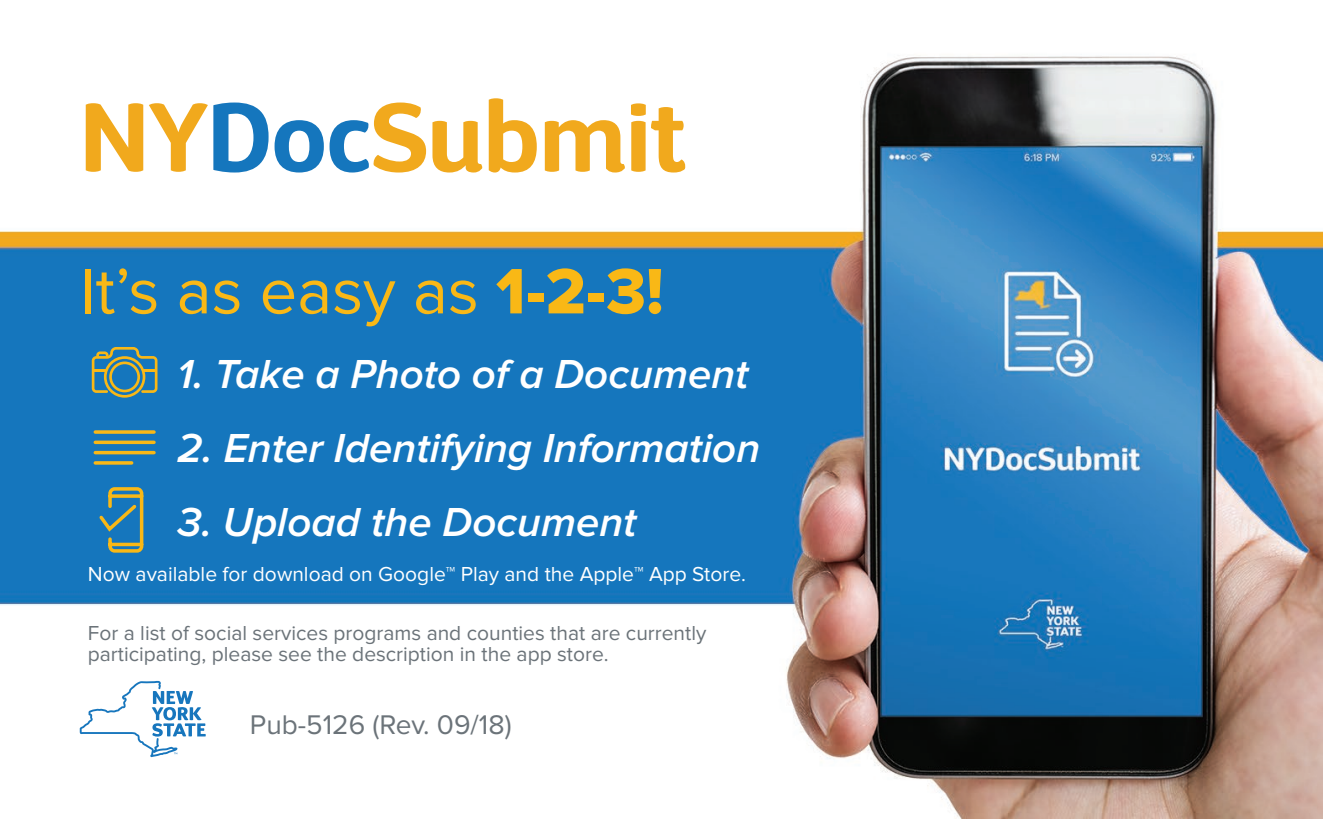
<style>
.page{position:relative;width:1323px;height:819px;background:#fff}
.page>*{position:absolute;margin:0;border:0;box-sizing:border-box;transform-origin:0 0}
.t1{font:700 98px "D Sari";color:#f1a91d}
.t2{font:66.5px "Proxima Nova";color:#f9b816}
.t3{font:italic 600 42px "Proxima Nova";color:#fff}
.t4{font:28px "Proxima Nova";color:#6b7379}
.t5{font:21px/21px "Proxima Nova";color:#6b7379}
.t6{font:21px "Proxima Nova";color:#fff}
.s1{color:#1576bd}
.s2{font-family:"Proxima Nova Extrabld"}
</style>
<div class="page">
<img style="left:0;top:56px;width:1323px;height:763px">
<svg style="left:92px;top:347px;width:65px;height:51px;background:#5f8b86"></svg>
<svg style="left:95px;top:430px;width:59px;height:4px"></svg>
<hr style="left:95px;top:441px;width:59px;height:3px;background:#f9b816">
<hr style="left:95px;top:451px;width:59px;height:3px;background:#f9b816">
<svg style="left:95px;top:461px;width:37px;height:4px"></svg>
<svg style="left:96px;top:485px;width:49px;height:69px;background:#518790"></svg>
<svg style="left:80px;top:681px;width:126px;height:76px"></svg>
<h1 class="t1" style="left:80px;top:75px;width:608px">NY<span class="s1">Doc</span>Submit</h1>
<h2 class="t2" style="left:80px;top:253px;width:586px">It’s as easy as <span class="s2">1-2-3!</span></h2>
<h3 class="t3" style="left:178px;top:350px;width:572px">1. Take a Photo of a Document</h3>
<h3 class="t3" style="left:178px;top:424px;width:584px">2. Enter Identifying Information</h3>
<h3 class="t3" style="left:178px;top:498px;width:461px">3. Upload the Document</h3>
<p class="t6" style="left:88px;top:562px;width:659px">Now available for download on Google™ Play and the Apple™ App Store.</p>
<p class="t5" style="left:88px;top:623px;width:620px">For a list of social services programs and counties that are currently participating, please see the description in the app store.</p>
<h3 class="t4" style="left:250px;top:708px;width:263px">Pub-5126 (Rev. 09/18)</h3>
</div>
